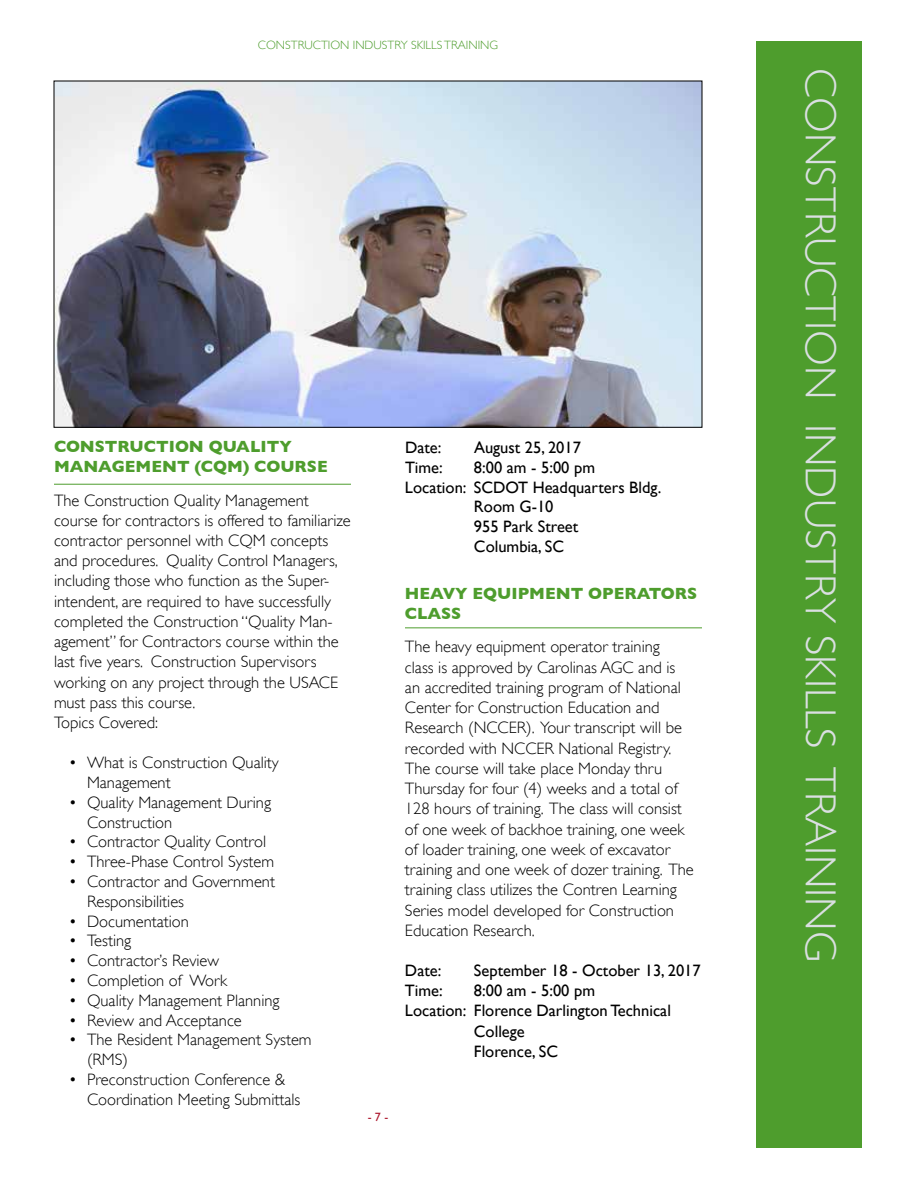
<style>
.page{position:relative;width:918px;height:1188px;background:#fff}
.page>*{position:absolute;margin:0;border:0;box-sizing:border-box;transform-origin:0 0}
.t1{font:300 43.5px "Gill Sans";color:#dadfe1}
.t2{font:300 16.5px/20.2px "Gill Sans";color:#000}
.t3{font:16.5px "Gill Sans";color:#000}
.t4{font:700 16.5px/19.8px "Gill Sans";color:#4e9d2d}
.t5{font:300 12px "Gill Sans";color:#4e9d2d}
.t6{font:12px "Gill Sans";color:#ac162c}
</style>
<div class="page">
<div style="left:756px;top:41px;width:106px;height:1107px;background:#4e9d2d"></div>
<hr style="left:54px;top:484px;width:297px;height:1px;background:#4e9d2d">
<img style="left:56px;top:83px;width:644px;height:343px">
<hr style="left:405px;top:627px;width:297px;height:1px;background:#4e9d2d">
<p class="t5" style="left:258px;top:38px;width:242px">CONSTRUCTION INDUSTRY SKILLS TRAINING</p>
<p class="t4" style="left:54px;top:436px;width:275px">CONSTRUCTION QUALITY<br>MANAGEMENT (CQM) COURSE</p>
<p class="t2" style="left:54px;top:490px;width:298px">The Construction Quality Management course for contractors is offered to familiarize contractor personnel with CQM concepts and procedures. Quality Control Managers, including those who function as the Super&shy;intendent, are required to have successfully completed the Construction “Quality Man&shy;agement” for Contractors course within the last five years. Construction Supervisors working on any project through the USACE must pass this course.<br>Topics Covered:</p>
<p class="t2" style="left:87px;top:753px;width:193px;line-height:19.8px;text-indent:-18px">• What is Construction Quality<br>Management</p>
<p class="t2" style="left:87px;top:792px;width:186px;line-height:19.8px;text-indent:-18px">• Quality Management During<br>Construction</p>
<p class="t2" style="left:69px;top:832px;width:199px">• Contractor Quality Control</p>
<p class="t2" style="left:69px;top:852px;width:207px">• Three-Phase Control System</p>
<p class="t2" style="left:87px;top:872px;width:189px;line-height:19.8px;text-indent:-18px">• Contractor and Government<br>Responsibilities</p>
<p class="t2" style="left:69px;top:911px;width:121px">• Documentation</p>
<p class="t2" style="left:69px;top:931px;width:64px">• Testing</p>
<p class="t2" style="left:69px;top:951px;width:152px">• Contractor’s Review</p>
<p class="t2" style="left:69px;top:970px;width:160px">• Completion of Work</p>
<p class="t2" style="left:69px;top:990px;width:212px">• Quality Management Planning</p>
<p class="t2" style="left:69px;top:1010px;width:174px">• Review and Acceptance</p>
<p class="t2" style="left:87px;top:1030px;width:226px;line-height:19.8px;text-indent:-18px">• The Resident Management System (RMS)</p>
<p class="t2" style="left:87px;top:1070px;width:215px;line-height:19.8px;text-indent:-18px">• Preconstruction Conference &amp;<br>Coordination Meeting Submittals</p>
<p class="t3" style="left:405px;top:438px;width:38px">Date:</p>
<p class="t3" style="left:474px;top:438px;width:109px">August 25, 2017</p>
<p class="t3" style="left:405px;top:458px;width:39px">Time:</p>
<p class="t3" style="left:474px;top:458px;width:123px">8:00 am - 5:00 pm</p>
<p class="t3" style="left:405px;top:478px;width:258px">Location: SCDOT Headquarters Bldg.</p>
<p class="t3" style="left:474px;top:497px;width:81px">Room G-10</p>
<p class="t3" style="left:474px;top:517px;width:106px">955 Park Street</p>
<p class="t3" style="left:474px;top:537px;width:92px">Columbia, SC</p>
<p class="t4" style="left:405px;top:583px;width:294px">HEAVY EQUIPMENT OPERATORS<br>CLASS</p>
<p class="t2" style="left:405px;top:637px;width:290px">The heavy equipment operator training<br>class is approved by Carolinas AGC and is an accredited training program of National Center for Construction Education and Research (NCCER). Your transcript will be recorded with NCCER National Registry.<br>The course will take place Monday thru Thursday for four (4) weeks and a total of 128 hours of training. The class will consist of one week of backhoe training, one week of loader training, one week of excavator training and one week of dozer training. The training class utilizes the Contren Learning Series model developed for Construction Education Research.</p>
<p class="t3" style="left:405px;top:961px;width:38px">Date:</p>
<p class="t3" style="left:474px;top:961px;width:228px">September 18 - October 13, 2017</p>
<p class="t3" style="left:405px;top:981px;width:39px">Time:</p>
<p class="t3" style="left:474px;top:981px;width:123px">8:00 am - 5:00 pm</p>
<p class="t3" style="left:405px;top:1001px;width:268px">Location: Florence Darlington Technical</p>
<p class="t3" style="left:474px;top:1021px;width:52px">College</p>
<p class="t3" style="left:474px;top:1042px;width:86px">Florence, SC</p>
<p class="t6" style="left:368px;top:1110px;width:22px">- 7 -</p>
<h1 class="t1" style="left:846px;top:68px;width:896px;rotate:90deg">CONSTRUCTION INDUSTRY SKILLS TRAINING</h1>
</div>
